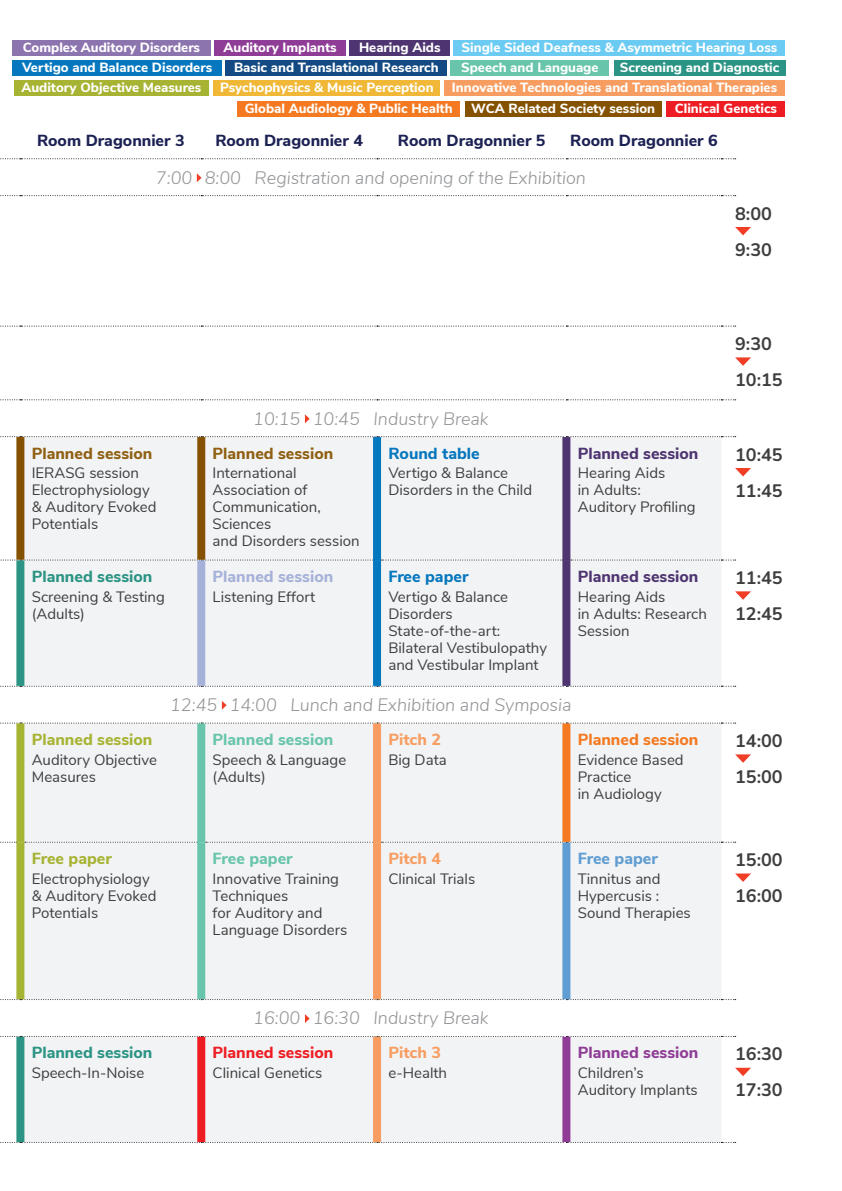
<style>
.page{position:relative;width:842px;height:1191px;background:#fff}
.page>*{position:absolute;margin:0;border:0;box-sizing:border-box;transform-origin:0 0}
.t1{font:italic 300 18px "Nunito Sans";color:#939598}
.t2{font:200 18px/36px "Nunito";color:#3e3e3f}
.t3{font:800 16px "Nunito Sans";color:#1d2254}
.t4{font:800 16px "Nunito Sans";color:#8f5f12}
.t5{font:800 16px "Nunito Sans";color:#4e3571}
.t6{font:800 16px "Nunito Sans";color:#2b9484}
.t7{font:800 16px "Nunito Sans";color:#a7b332}
.t8{font:800 16px "Nunito Sans";color:#68c5ab}
.t9{font:800 16px "Nunito Sans";color:#0577be}
.t10{font:800 16px "Nunito Sans";color:#f89d61}
.t11{font:800 16px "Nunito Sans";color:#a5b1d9}
.t12{font:800 16px "Nunito Sans";color:#f47921}
.t13{font:800 16px "Nunito Sans";color:#ee1d23}
.t14{font:800 16px "Nunito Sans";color:#8f3c96}
.t15{font:800 16px "Nunito Sans";color:#609dd2}
.t16{font:15px/17px "Nunito Sans";color:#3e3e3f}
.t17{font:800 13.2px/20.6px "Nunito Sans";color:#fff}
</style>
<div class="page">
<svg style="left:20px;top:437px;width:701px;height:705px;fill:#f2f3f4"></svg>
<svg style="left:0;top:158px;width:736px;height:1px"></svg>
<svg style="left:0;top:195px;width:736px;height:1px"></svg>
<svg style="left:0;top:326px;width:736px;height:1px"></svg>
<svg style="left:0;top:399px;width:736px;height:1px"></svg>
<svg style="left:0;top:436px;width:736px;height:1px"></svg>
<svg style="left:0;top:559px;width:373px;height:1px"></svg>
<svg style="left:381px;top:559px;width:181px;height:1px"></svg>
<svg style="left:571px;top:559px;width:165px;height:1px"></svg>
<svg style="left:0;top:686px;width:736px;height:1px"></svg>
<svg style="left:0;top:722px;width:736px;height:1px"></svg>
<svg style="left:0;top:842px;width:16px;height:1px"></svg>
<svg style="left:25px;top:842px;width:172px;height:1px"></svg>
<svg style="left:206px;top:842px;width:167px;height:1px"></svg>
<svg style="left:381px;top:842px;width:355px;height:1px"></svg>
<svg style="left:0;top:999px;width:736px;height:1px"></svg>
<svg style="left:0;top:1036px;width:736px;height:1px"></svg>
<svg style="left:0;top:1142px;width:736px;height:1px"></svg>
<div style="left:562px;top:437px;width:8px;height:123px;background:#4e3571"></div>
<div style="left:562px;top:560px;width:8px;height:126px;background:#4e3571"></div>
<div style="left:16px;top:1036px;width:8px;height:106px;background:#2b9484"></div>
<div style="left:16px;top:560px;width:8px;height:126px;background:#2b9484"></div>
<div style="left:373px;top:437px;width:8px;height:123px;background:#0577be"></div>
<div style="left:373px;top:560px;width:8px;height:126px;background:#0577be"></div>
<div style="left:562px;top:842px;width:8px;height:157px;background:#609dd2"></div>
<div style="left:197px;top:842px;width:8px;height:157px;background:#68c5ab"></div>
<div style="left:197px;top:723px;width:8px;height:119px;background:#68c5ab"></div>
<div style="left:197px;top:560px;width:8px;height:126px;background:#a5b1d9"></div>
<div style="left:197px;top:1036px;width:8px;height:106px;background:#ee1d23"></div>
<div style="left:373px;top:723px;width:8px;height:119px;background:#f89d61"></div>
<div style="left:373px;top:842px;width:8px;height:157px;background:#f89d61"></div>
<div style="left:373px;top:1036px;width:8px;height:106px;background:#f89d61"></div>
<div style="left:562px;top:1036px;width:8px;height:106px;background:#8f3c96"></div>
<div style="left:16px;top:723px;width:8px;height:119px;background:#a7b332"></div>
<div style="left:16px;top:842px;width:8px;height:157px;background:#a7b332"></div>
<div style="left:562px;top:723px;width:8px;height:119px;background:#f47921"></div>
<div style="left:197px;top:437px;width:8px;height:122px;background:#845200"></div>
<div style="left:16px;top:437px;width:8px;height:122px;background:#845200"></div>
<svg style="left:197px;top:173px;width:5px;height:9px"></svg>
<svg style="left:735px;top:227px;width:16px;height:8px"></svg>
<svg style="left:735px;top:357px;width:16px;height:9px"></svg>
<svg style="left:305px;top:414px;width:5px;height:9px"></svg>
<svg style="left:735px;top:468px;width:16px;height:8px"></svg>
<svg style="left:735px;top:591px;width:16px;height:9px"></svg>
<svg style="left:222px;top:701px;width:5px;height:8px"></svg>
<svg style="left:735px;top:754px;width:16px;height:9px"></svg>
<svg style="left:735px;top:873px;width:16px;height:9px"></svg>
<svg style="left:305px;top:1014px;width:5px;height:9px"></svg>
<svg style="left:735px;top:1067px;width:16px;height:9px"></svg>
<div style="left:445px;top:81px;width:340px;height:15px;background:#f89d61"></div>
<div style="left:454px;top:40px;width:331px;height:15px;background:#6ccbf3"></div>
<div style="left:213px;top:81px;width:227px;height:15px;background:#f0b836"></div>
<div style="left:614px;top:60px;width:171px;height:15px;background:#2b9484"></div>
<div style="left:450px;top:60px;width:159px;height:15px;background:#68c5ab"></div>
<div style="left:226px;top:60px;width:221px;height:15px;background:#134a83"></div>
<div style="left:350px;top:40px;width:100px;height:15px;background:#4e3571"></div>
<div style="left:214px;top:40px;width:132px;height:15px;background:#8f3c96"></div>
<div style="left:12px;top:40px;width:199px;height:15px;background:#8c74af"></div>
<div style="left:667px;top:101px;width:118px;height:15px;background:#ee1d23"></div>
<div style="left:12px;top:60px;width:210px;height:15px;background:#0577be"></div>
<div style="left:14px;top:81px;width:195px;height:15px;background:#a7b332"></div>
<div style="left:238px;top:101px;width:222px;height:15px;background:#f47921"></div>
<div style="left:465px;top:101px;width:196px;height:15px;background:#845200"></div>
<p class="t17" style="left:23px;top:36px;width:179px">Complex Auditory Disorders</p>
<p class="t17" style="left:224px;top:36px;width:115px">Auditory Implants</p>
<p class="t17" style="left:359px;top:36px;width:83px">Hearing Aids</p>
<p class="t17" style="left:462px;top:36px;width:317px">Single Sided Deafness &amp; Asymmetric Hearing Loss</p>
<p class="t17" style="left:21px;top:56px;width:192px">Vertigo and Balance Disorders<br>Auditory Objective Measures</p>
<p class="t17" style="left:234px;top:56px;width:206px">Basic and Translational Research</p>
<p class="t17" style="left:461px;top:56px;width:139px">Speech and Language</p>
<p class="t17" style="left:620px;top:56px;width:161px">Screening and Diagnostic</p>
<p class="t17" style="left:220px;top:77px;width:215px">Psychophysics &amp; Music Perception</p>
<p class="t17" style="left:452px;top:77px;width:327px">Innovative Technologies and Translational Therapies</p>
<p class="t17" style="left:245px;top:97px;width:209px">Global Audiology &amp; Public Health</p>
<p class="t17" style="left:471px;top:97px;width:185px">WCA Related Society session</p>
<p class="t17" style="left:675px;top:97px;width:104px">Clinical Genetics</p>
<p class="t3" style="left:37px;top:128px;width:149px">Room Dragonnier 3</p>
<p class="t3" style="left:215px;top:128px;width:149px">Room Dragonnier 4</p>
<p class="t3" style="left:398px;top:128px;width:149px">Room Dragonnier 5</p>
<p class="t3" style="left:570px;top:128px;width:149px">Room Dragonnier 6</p>
<p class="t1" style="left:156px;top:164px;width:431px">7:00 8:00 Registration and opening of the Exhibition</p>
<p class="t2" style="left:735px;top:195px;width:38px">8:00<br>9:30</p>
<p class="t4" style="left:32px;top:441px;width:122px">Planned session</p>
<p class="t16" style="left:32px;top:464px;width:126px">IERASG session<br>Electrophysiology &amp; Auditory Evoked<br>Potentials</p>
<p class="t6" style="left:32px;top:564px;width:122px">Planned session</p>
<p class="t16" style="left:32px;top:587px;width:135px">Screening &amp; Testing (Adults)</p>
<p class="t1" style="left:253px;top:405px;width:237px">10:15 10:45 Industry Break</p>
<p class="t4" style="left:213px;top:441px;width:122px">Planned session</p>
<p class="t16" style="left:213px;top:464px;width:149px">International<br>Association of<br>Communication,<br>Sciences<br>and Disorders session</p>
<p class="t11" style="left:213px;top:564px;width:122px">Planned session</p>
<p class="t16" style="left:213px;top:587px;width:104px">Listening Effort</p>
<p class="t9" style="left:388px;top:441px;width:93px">Round table</p>
<p class="t16" style="left:388px;top:464px;width:145px">Vertigo &amp; Balance<br>Disorders in the Child</p>
<p class="t9" style="left:388px;top:564px;width:82px">Free paper</p>
<p class="t16" style="left:388px;top:587px;width:160px">Vertigo &amp; Balance<br>Disorders<br>State-of-the-art:<br>Bilateral Vestibulopathy and Vestibular Implant</p>
<p class="t5" style="left:578px;top:441px;width:122px">Planned session</p>
<p class="t16" style="left:578px;top:464px;width:119px">Hearing Aids<br>in Adults:<br>Auditory Profiling</p>
<p class="t5" style="left:578px;top:564px;width:122px">Planned session</p>
<p class="t16" style="left:578px;top:587px;width:131px">Hearing Aids<br>in Adults: Research<br>Session</p>
<p class="t7" style="left:32px;top:727px;width:122px">Planned session</p>
<p class="t16" style="left:32px;top:750px;width:127px">Auditory Objective<br>Measures</p>
<p class="t1" style="left:170px;top:692px;width:403px">12:45 14:00 Lunch and Exhibition and Symposia</p>
<p class="t8" style="left:213px;top:727px;width:122px">Planned session</p>
<p class="t16" style="left:213px;top:750px;width:135px">Speech &amp; Language (Adults)</p>
<p class="t10" style="left:388px;top:727px;width:54px">Pitch 2</p>
<p class="t16" style="left:388px;top:750px;width:60px">Big Data</p>
<p class="t12" style="left:578px;top:727px;width:122px">Planned session</p>
<p class="t16" style="left:578px;top:750px;width:107px">Evidence Based<br>Practice<br>in Audiology</p>
<p class="t7" style="left:32px;top:846px;width:82px">Free paper</p>
<p class="t16" style="left:32px;top:869px;width:126px">Electrophysiology &amp; Auditory Evoked<br>Potentials</p>
<p class="t8" style="left:213px;top:846px;width:82px">Free paper</p>
<p class="t16" style="left:213px;top:869px;width:136px">Innovative Training<br>Techniques<br>for Auditory and<br>Language Disorders</p>
<p class="t10" style="left:388px;top:846px;width:54px">Pitch 4</p>
<p class="t16" style="left:388px;top:869px;width:88px">Clinical Trials</p>
<p class="t15" style="left:578px;top:846px;width:82px">Free paper</p>
<p class="t16" style="left:578px;top:869px;width:115px">Tinnitus and<br>Hypercusis :<br>Sound Therapies</p>
<p class="t6" style="left:32px;top:1041px;width:122px">Planned session</p>
<p class="t16" style="left:32px;top:1063px;width:114px">Speech-In-Noise</p>
<p class="t1" style="left:253px;top:1005px;width:237px">16:00 16:30 Industry Break</p>
<p class="t13" style="left:213px;top:1041px;width:122px">Planned session</p>
<p class="t16" style="left:213px;top:1063px;width:111px">Clinical Genetics</p>
<p class="t10" style="left:388px;top:1041px;width:54px">Pitch 3</p>
<p class="t16" style="left:388px;top:1063px;width:60px">e-Health</p>
<p class="t14" style="left:578px;top:1041px;width:122px">Planned session</p>
<p class="t16" style="left:578px;top:1063px;width:121px">Children’s<br>Auditory Implants</p>
<p class="t2" style="left:735px;top:325px;width:49px">9:30<br>10:15</p>
<p class="t2" style="left:735px;top:436px;width:49px">10:45<br>11:45</p>
<p class="t2" style="left:735px;top:559px;width:49px">11:45<br>12:45</p>
<p class="t2" style="left:735px;top:722px;width:49px">14:00<br>15:00</p>
<p class="t2" style="left:735px;top:841px;width:49px">15:00<br>16:00</p>
<p class="t2" style="left:735px;top:1035px;width:49px">16:30<br>17:30</p>
</div>
